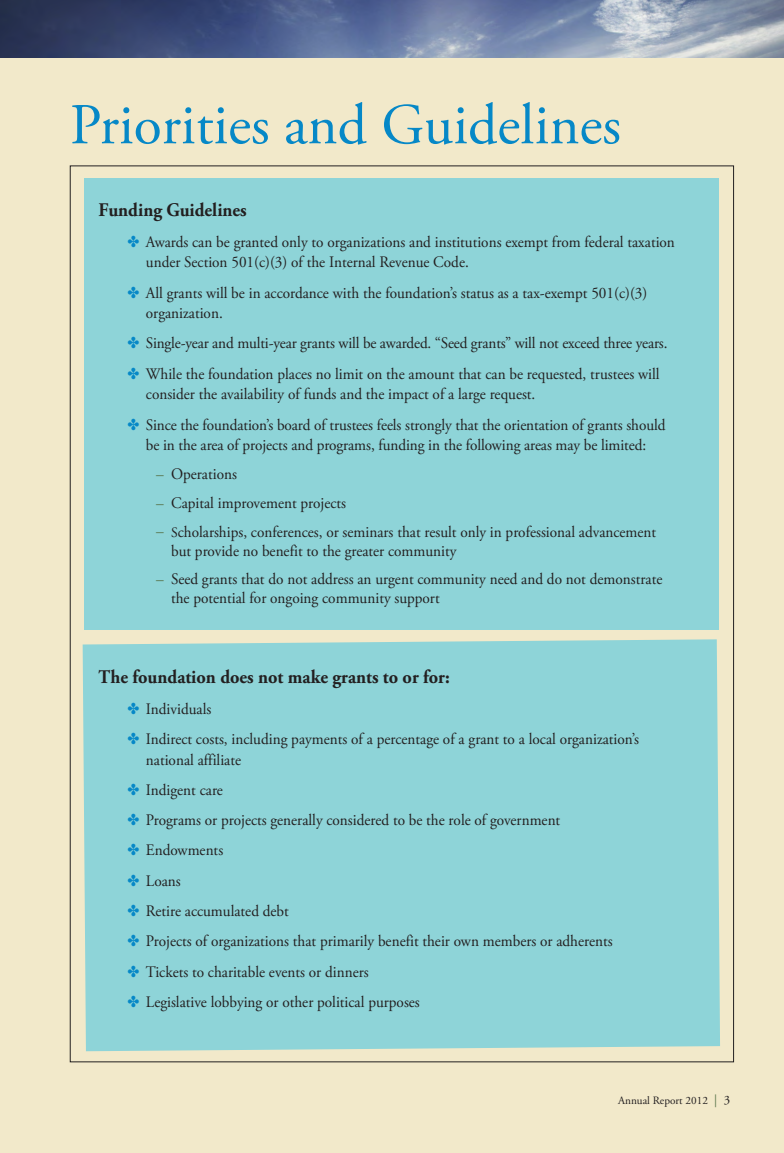
<style>
.page{position:relative;width:784px;height:1153px;background:#fff}
.page>*{position:absolute;margin:0;border:0;box-sizing:border-box;transform-origin:0 0}
.t1{font:57.6px "Adobe Garamond Pro";color:#0688c7}
.t2{font:700 19.2px "Adobe Garamond Pro";color:#231f20;scale:.95 1}
.t3{font:16px/30.3px "Adobe Garamond Pro";color:#231f20;scale:.95 1}
.t4{font:11.2px "Adobe Garamond Pro";color:#231f20}
.s1{color:#567147}
.s2{font-size:14.4px}
.s3{font-size:12.8px;color:#567147}
.s4{font-size:12.8px}
</style>
<div class="page">
<div style="left:0;top:0;width:783px;height:1152px;background:#f2e9ca"></div>
<div style="left:84px;top:178px;width:634px;height:451px;background:#8ed4d8"></div>
<div style="left:83px;top:639px;width:636px;height:411px;background:#8ed4d8"></div>
<img style="left:0;top:0;width:783px;height:58px">
<svg style="left:128px;top:702px;width:11px;height:11px"></svg>
<svg style="left:128px;top:732px;width:11px;height:11px"></svg>
<svg style="left:128px;top:783px;width:11px;height:11px"></svg>
<svg style="left:128px;top:813px;width:11px;height:12px"></svg>
<svg style="left:128px;top:843px;width:11px;height:12px"></svg>
<svg style="left:128px;top:874px;width:11px;height:11px"></svg>
<svg style="left:128px;top:904px;width:11px;height:11px"></svg>
<svg style="left:128px;top:934px;width:11px;height:12px"></svg>
<svg style="left:128px;top:965px;width:11px;height:11px"></svg>
<svg style="left:128px;top:995px;width:11px;height:11px"></svg>
<h1 class="t1" style="left:70px;top:102px;width:552px">Priorities and Guidelines</h1>
<p class="t2" style="left:99px;top:202px;width:157px">Funding Guidelines</p>
<p class="t3" style="left:146px;top:232px;width:558px;line-height:20.6px">Awards can be granted only to organizations and institutions exempt from federal taxation under Section 501(c)(3) of the Internal Revenue Code.</p>
<p class="t3" style="left:146px;top:283px;width:529px;line-height:20.6px">All grants will be in accordance with the foundation’s status as a tax-exempt 501(c)(3) organization.</p>
<p class="t3" style="left:146px;top:329px;width:550px">Single-year and multi-year grants will be awarded. “Seed grants” will not exceed three years.<br>While the foundation places no limit on the amount that can be requested, trustees will</p>
<p class="t3" style="left:146px;top:380px;width:548px">consider the availability of funds and the impact of a large request.<br>Since the foundation’s board of trustees feels strongly that the orientation of grants should</p>
<p class="t3" style="left:146px;top:431px;width:528px">be in the area of projects and programs, funding in the following areas may be limited:</p>
<p class="t3" style="left:156px;top:460px;width:86px"><span class="s1">–</span> Operations</p>
<p class="t3" style="left:156px;top:489px;width:201px"><span class="s1">–</span> Capital improvement projects</p>
<p class="t3" style="left:171px;top:523px;width:512px;line-height:19px;text-indent:-15px"><span class="s1">–</span> <span class="s2">S</span>cholarships, conferences, or seminars that result only in professional advancement but provide no benefit to the greater community</p>
<p class="t3" style="left:171px;top:571px;width:518px;line-height:19px;text-indent:-15px"><span class="s1">–</span> Seed grants that do not address an urgent community need and do not demonstrate the potential for ongoing community support</p>
<p class="t2" style="left:99px;top:669px;width:371px">The foundation does not make grants to or for:</p>
<p class="t3" style="left:146px;top:694px;width:520px">Individuals<br>Indirect costs, including payments of a percentage of a grant to a local organization’s</p>
<p class="t3" style="left:146px;top:745px;width:492px">national affiliate<br>Indigent care<br>Programs or projects generally considered to be the role of government Endowments<br>Loans<br>Retire accumulated debt<br>Projects of organizations that primarily benefit their own members or adherents Tickets to charitable events or dinners<br>Legislative lobbying or other political purposes</p>
<p class="t4" style="left:618px;top:1095px;width:113px">Annual Report 2012 <span class="s3">|</span> <span class="s4">3</span></p>
</div>
